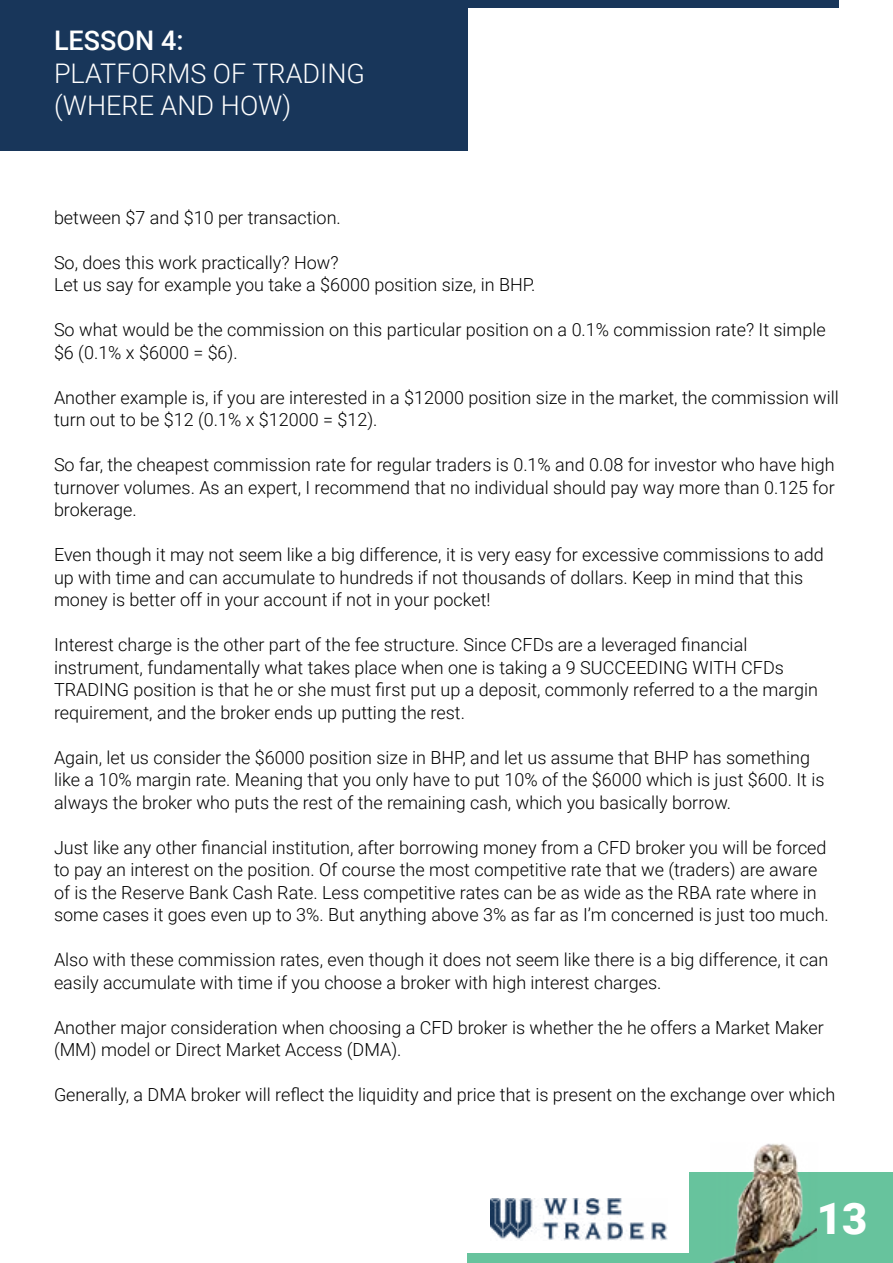
<style>
.page{position:relative;width:893px;height:1263px;background:#fff}
.page>*{position:absolute;margin:0;border:0;box-sizing:border-box;transform-origin:0 0}
.t1{font:900 43.5px "Roboto";color:#fff}
.t2{font:300 27px/32.4px "Roboto";color:#fff}
.t3{font:500 27px "Roboto";color:#fff}
.t4{font:300 18px/22.5px "Roboto";color:#000}
</style>
<div class="page">
<div style="left:467px;top:1254px;width:222px;height:9px;background:#67c39d"></div>
<div style="left:689px;top:1173px;width:204px;height:90px;background:#67c39d"></div>
<img style="left:710px;top:1143px;width:108px;height:120px">
<img style="left:490px;top:1198px;width:177px;height:42px">
<div style="left:0;top:0;width:467px;height:150px;background:#18365a"></div>
<div style="left:445px;top:0;width:394px;height:8px;background:#18365a"></div>
<h2 class="t3" style="left:54px;top:22px;width:131px">LESSON 4:</h2>
<h2 class="t2" style="left:54px;top:56px;width:313px">PLATFORMS OF TRADING (WHERE AND HOW)</h2>
<p class="t4" style="left:54px;top:205px;width:288px">between $7 and $10 per transaction.</p>
<p class="t4" style="left:54px;top:250px;width:483px">So, does this work practically? How?<br>Let us say for example you take a $6000 position size, in BHP.</p>
<p class="t4" style="left:54px;top:318px;width:773px">So what would be the commission on this particular position on a 0.1% commission rate? It simple $6 (0.1% x $6000 = $6).</p>
<p class="t4" style="left:54px;top:385px;width:786px">Another example is, if you are interested in a $12000 position size in the market, the commission will turn out to be $12 (0.1% x $12000 = $12).</p>
<p class="t4" style="left:54px;top:453px;width:782px;text-align:justify">So far, the cheapest commission rate for regular traders is 0.1% and 0.08 for investor who have high turnover volumes. As an expert, I recommend that no individual should pay way more than 0.125 for brokerage.</p>
<p class="t4" style="left:54px;top:543px;width:771px">Even though it may not seem like a big difference, it is very easy for excessive commissions to add up with time and can accumulate to hundreds if not thousands of dollars. Keep in mind that this money is better off in your account if not in your pocket!</p>
<p class="t4" style="left:54px;top:633px;width:765px">Interest charge is the other part of the fee structure. Since CFDs are a leveraged financial instrument, fundamentally what takes place when one is taking a 9 SUCCEEDING WITH CFDs TRADING position is that he or she must first put up a deposit, commonly referred to a the margin requirement, and the broker ends up putting the rest.</p>
<p class="t4" style="left:54px;top:745px;width:772px">Again, let us consider the $6000 position size in BHP, and let us assume that BHP has something like a 10% margin rate. Meaning that you only have to put 10% of the $6000 which is just $600. It is always the broker who puts the rest of the remaining cash, which you basically borrow.</p>
<p class="t4" style="left:54px;top:835px;width:776px">Just like any other financial institution, after borrowing money from a CFD broker you will be forced to pay an interest on the position. Of course the most competitive rate that we (traders) are aware of is the Reserve Bank Cash Rate. Less competitive rates can be as wide as the RBA rate where in some cases it goes even up to 3%. But anything above 3% as far as I’m concerned is just too much.</p>
<p class="t4" style="left:54px;top:948px;width:776px">Also with these commission rates, even though it does not seem like there is a big difference, it can easily accumulate with time if you choose a broker with high interest charges.</p>
<p class="t4" style="left:54px;top:1015px;width:771px">Another major consideration when choosing a CFD broker is whether the he offers a Market Maker (MM) model or Direct Market Access (DMA).</p>
<p class="t4" style="left:54px;top:1083px;width:783px">Generally, a DMA broker will reflect the liquidity and price that is present on the exchange over which</p>
<h1 class="t1" style="left:817px;top:1188px;width:52px">13</h1>
</div>
